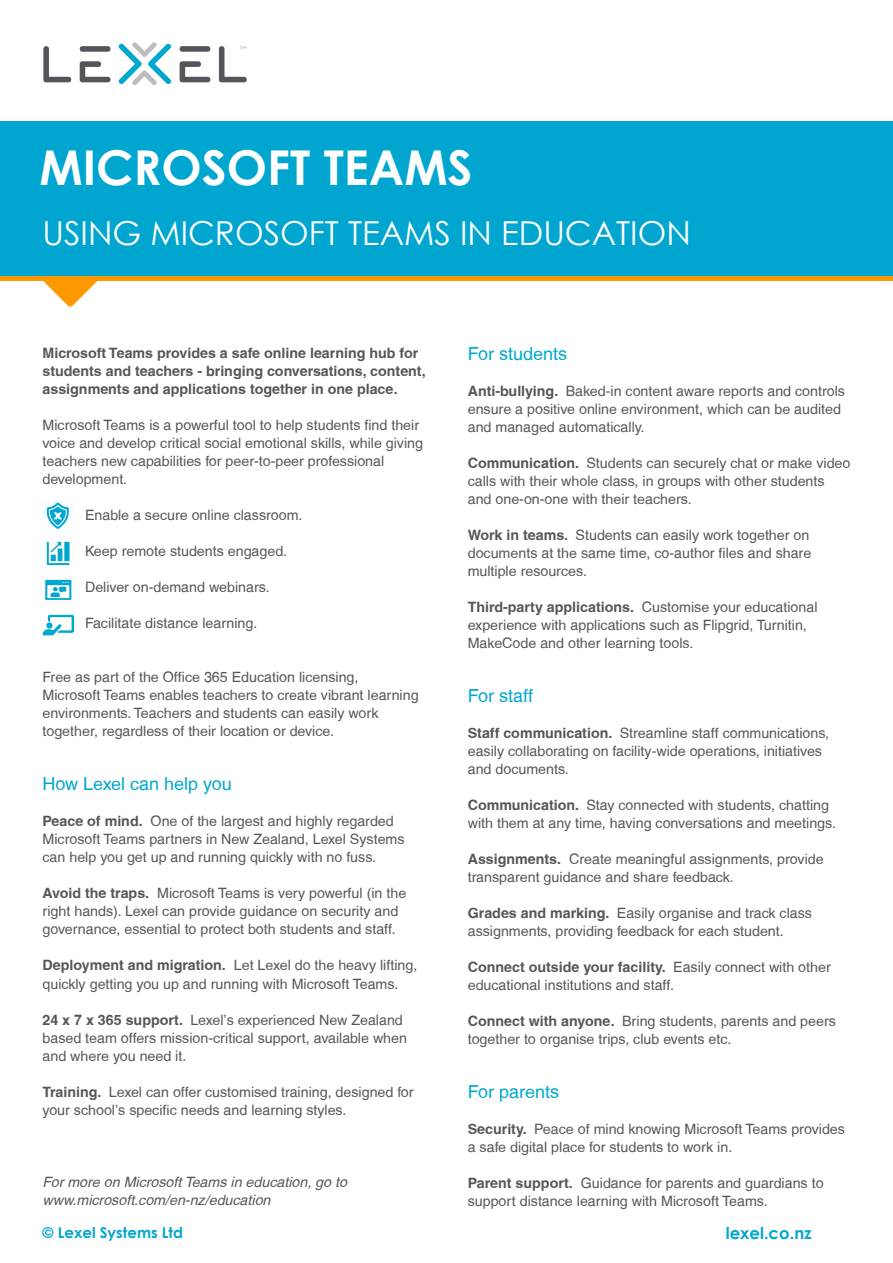
<style>
.page{position:relative;width:893px;height:1263px;background:#fff}
.page>*{position:absolute;margin:0;border:0;box-sizing:border-box;transform-origin:0 0}
.Headings_White{font:700 48px "Century Gothic";color:#fff}
.Subheading_White{font:33px "Century Gothic";color:#fff}
.Copy{font:18px "Helvetica";color:#00a7cf}
.t1{font:700 16.5px "Century Gothic";color:#00a6cf}
.t2{font:700 15px "Century Gothic";color:#00a6cf}
.Copy-2{font:14.25px/18px "Helvetica";color:#555659}
.Copy-3{font:700 14.25px/18px "Helvetica";color:#555659}
.Copy-4{font:italic 14.25px/18px "Helvetica";color:#555659}
.s1{font-weight:700}
.s2{font-family:"Arial"}
</style>
<div class="page">
<div style="left:0;top:121px;width:893px;height:154px;background:#00a6cf"></div>
<svg style="left:42px;top:280px;width:57px;height:26px"></svg>
<hr style="left:0;top:276px;width:893px;height:4px;background:#f90">
<svg style="left:43px;top:46px;width:28px;height:36px"></svg>
<svg style="left:80px;top:61px;width:30px;height:21px"></svg>
<div style="left:80px;top:46px;width:30px;height:6px;background:#54555a;border-radius:3px"></div>
<svg style="left:180px;top:61px;width:30px;height:21px"></svg>
<div style="left:180px;top:46px;width:30px;height:6px;background:#54555a;border-radius:3px"></div>
<svg style="left:118px;top:42px;width:53px;height:43px"></svg>
<svg style="left:219px;top:46px;width:28px;height:36px"></svg>
<svg style="left:46px;top:502px;width:23px;height:27px"></svg>
<svg style="left:45px;top:541px;width:27px;height:59px"></svg>
<svg style="left:43px;top:615px;width:31px;height:20px"></svg>
<svg style="left:46px;top:622px;width:7px;height:7px"></svg>
<p class="Headings_White" style="left:40px;top:131px;width:434px">MICROSOFT TEAMS</p>
<p class="Subheading_White" style="left:43px;top:210px;width:650px">USING MICROSOFT TEAMS IN EDUCATION</p>
<p class="Copy-3" style="left:43px;top:345px;width:385px">Microsoft Teams provides a safe online learning hub for students and teachers - bringing conversations, content, assignments and applications together in one place.</p>
<p class="Copy-2" style="left:43px;top:417px;width:382px">Microsoft Teams is a powerful tool to help students find their voice and develop critical social emotional skills, while giving teachers new capabilities for peer-to-peer professional development.</p>
<p class="Copy-2" style="left:85px;top:507px;width:219px">Enable a secure online classroom.</p>
<p class="Copy-2" style="left:85px;top:543px;width:204px">Keep remote students engaged.</p>
<p class="Copy-2" style="left:85px;top:579px;width:186px">Deliver on-demand webinars.</p>
<p class="Copy-2" style="left:85px;top:615px;width:174px">Facilitate distance learning.</p>
<p class="Copy-2" style="left:43px;top:669px;width:378px">Free as part of the Office 365 Education licensing, Microsoft Teams enables teachers to create vibrant learning environments. Teachers and students can easily work together, regardless of their location or device.</p>
<p class="Copy" style="left:43px;top:776px;width:191px">How Lexel can help you</p>
<p class="Copy-2" style="left:43px;top:813px;width:364px"><span class="s1">Peace of mind.</span> One of the largest and highly regarded<br>Microsoft Teams partners in New Zealand, Lexel Systems can help you get up and running quickly with no fuss.</p>
<p class="Copy-2" style="left:43px;top:885px;width:365px"><span class="s1">Avoid the traps.</span> Microsoft Teams is very powerful (in the right hands). Lexel can provide guidance on security and governance, essential to protect both students and staff.</p>
<p class="Copy-2" style="left:43px;top:957px;width:376px"><span class="s1">Deployment and migration.</span> Let Lexel do the heavy lifting, quickly getting you up and running with Microsoft Teams.</p>
<p class="Copy-2" style="left:43px;top:1011px;width:366px"><span class="s1">24 x 7 x 365 support.</span> Lexel<span class="s2">’</span>s experienced New Zealand based team offers mission-critical support, available when and where you need it.</p>
<p class="Copy-2" style="left:43px;top:1083px;width:373px"><span class="s1">Training.</span> Lexel can offer customised training, designed for your school<span class="s2">’</span>s specific needs and learning styles.</p>
<p class="Copy-4" style="left:43px;top:1172px;width:306px">For more on Microsoft Teams in education, go to www.microsoft.com/en-nz/education</p>
<p class="Copy" style="left:468px;top:346px;width:101px">For students</p>
<p class="Copy-2" style="left:468px;top:383px;width:379px"><span class="s1">Anti-bullying.</span> Baked-in content aware reports and controls ensure a positive online environment, which can be audited and managed automatically.</p>
<p class="Copy-2" style="left:468px;top:455px;width:384px"><span class="s1">Communication.</span> Students can securely chat or make video calls with their whole class, in groups with other students and one-on-one with their teachers.</p>
<p class="Copy-2" style="left:468px;top:527px;width:345px"><span class="s1">Work in teams.</span> Students can easily work together on documents at the same time, co-author files and share multiple resources.</p>
<p class="Copy-2" style="left:468px;top:599px;width:351px"><span class="s1">Third-party applications.</span> Customise your educational experience with applications such as Flipgrid, Turnitin,<br>MakeCode and other learning tools.</p>
<p class="Copy" style="left:468px;top:688px;width:67px">For staff</p>
<p class="Copy-2" style="left:468px;top:725px;width:363px"><span class="s1">Staff communication.</span> Streamline staff communications, easily collaborating on facility-wide operations, initiatives and documents.</p>
<p class="Copy-2" style="left:468px;top:797px;width:370px"><span class="s1">Communication.</span> Stay connected with students, chatting with them at any time, having conversations and meetings.</p>
<p class="Copy-2" style="left:468px;top:851px;width:357px"><span class="s1">Assignments.</span> Create meaningful assignments, provide transparent guidance and share feedback.</p>
<p class="Copy-2" style="left:468px;top:905px;width:346px"><span class="s1">Grades and marking.</span> Easily organise and track class assignments, providing feedback for each student.</p>
<p class="Copy-2" style="left:468px;top:959px;width:365px"><span class="s1">Connect outside your facility.</span> Easily connect with other educational institutions and staff.</p>
<p class="Copy-2" style="left:468px;top:1013px;width:370px"><span class="s1">Connect with anyone.</span> Bring students, parents and peers together to organise trips, club events etc.</p>
<p class="Copy" style="left:468px;top:1084px;width:93px">For parents</p>
<p class="Copy-2" style="left:468px;top:1121px;width:379px"><span class="s1">Security.</span> Peace of mind knowing Microsoft Teams provides a safe digital place for students to work in.</p>
<p class="Copy-2" style="left:468px;top:1175px;width:357px"><span class="s1">Parent support.</span> Guidance for parents and guardians to support distance learning with Microsoft Teams.</p>
<p class="t2" style="left:43px;top:1221px;width:142px">© Lexel Systems Ltd</p>
<p class="t1" style="left:726px;top:1220px;width:88px">lexel.co.nz</p>
</div>
